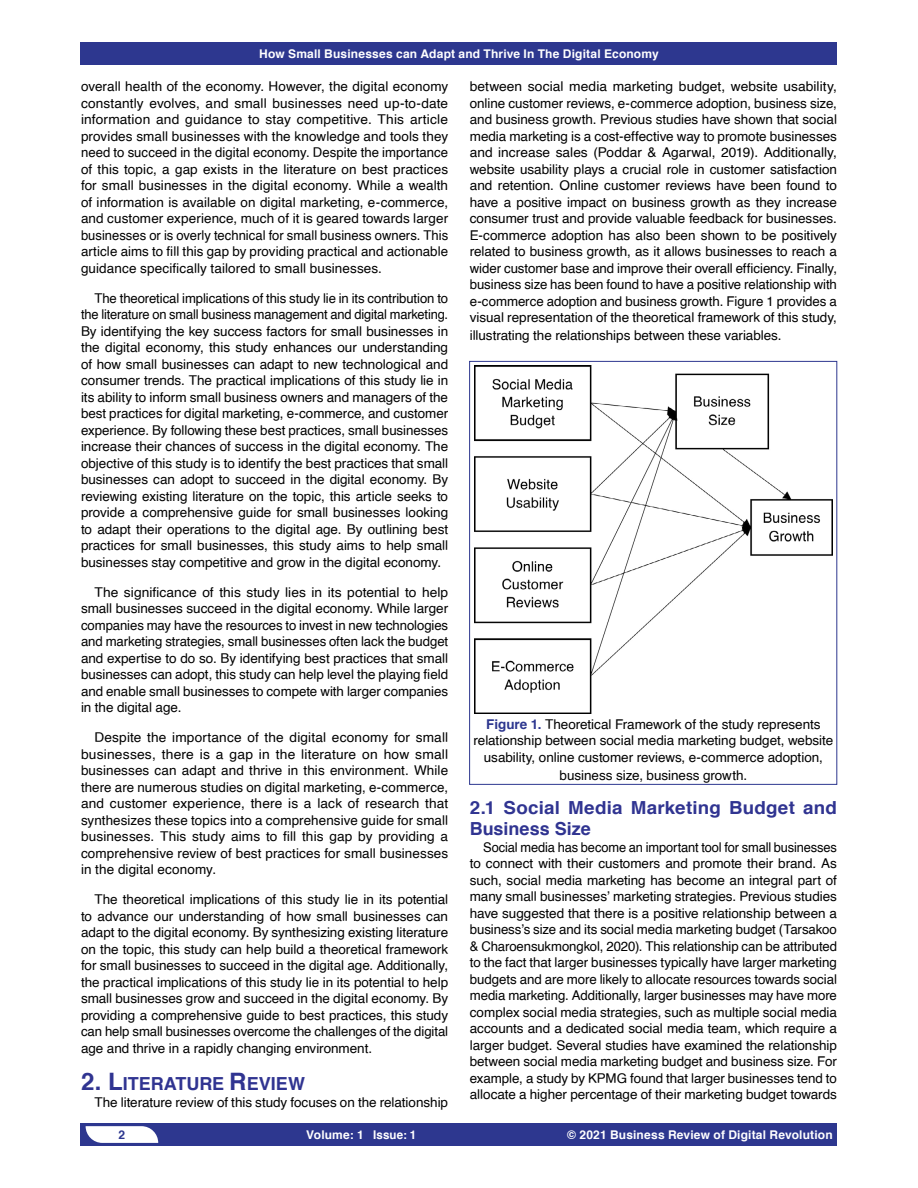
<style>
.page{position:relative;width:918px;height:1188px;background:#fff}
.page>*{position:absolute;margin:0;border:0;box-sizing:border-box;transform-origin:0 0}
.t1{font:700 18px/21px "Helvetica";letter-spacing:.005em;color:#303491;scale:1.04 1}
.t2{font:700 18px "Helvetica";letter-spacing:.005em;color:#303491}
.t3{font:13.5px/16.5px "Helvetica";letter-spacing:-.005em;color:#000;text-align:justify}
.t4{font:13.5px/16.5px "Helvetica";letter-spacing:-.005em;color:#000;text-align:justify;scale:.95 1}
.t5{font:700 12px "Helvetica";letter-spacing:.015em;color:#fff}
.t6{font:700 12px "Helvetica";color:#2d378f}
.s1{font-size:24px}
.s2{font-weight:700;color:#2d378f}
</style>
<div class="page">
<div style="left:81px;top:1123px;width:756px;height:23px;background:#2d378f"></div>
<div style="left:81px;top:42px;width:756px;height:23px;background:#2d378f"></div>
<img style="left:475px;top:365px;width:357px;height:349px">
<div style="left:469px;top:361px;width:368px;height:424px;border:1px solid #2d378f"></div>
<p class="t5" style="left:259px;top:44px;width:401px">How Small Businesses can Adapt and Thrive In The Digital Economy</p>
<p class="t3" style="left:81px;top:79px;width:369px">overall health of the economy. However, the digital economy constantly evolves, and small businesses need up-to-date information and guidance to stay competitive. This article provides small businesses with the knowledge and tools they need to succeed in the digital economy. Despite the importance of this topic, a gap exists in the literature on best practices for small businesses in the digital economy. While a wealth of information is available on digital marketing, e-commerce, and customer experience, much of it is geared towards larger businesses or is overly technical for small business owners. This article aims to fill this gap by providing practical and actionable guidance specifically tailored to small businesses.</p>
<p class="t3" style="left:81px;top:290px;width:369px;text-indent:14px">The theoretical implications of this study lie in its contribution to the literature on small business management and digital marketing.<br>By identifying the key success factors for small businesses in the digital economy, this study enhances our understanding of how small businesses can adapt to new technological and consumer trends. The practical implications of this study lie in its ability to inform small business owners and managers of the best practices for digital marketing, e-commerce, and customer experience. By following these best practices, small businesses increase their chances of success in the digital economy. The objective of this study is to identify the best practices that small businesses can adopt to succeed in the digital economy. By reviewing existing literature on the topic, this article seeks to provide a comprehensive guide for small businesses looking to adapt their operations to the digital age. By outlining best practices for small businesses, this study aims to help small businesses stay competitive and grow in the digital economy.</p>
<p class="t3" style="left:81px;top:584px;width:369px;text-indent:14px">The significance of this study lies in its potential to help small businesses succeed in the digital economy. While larger companies may have the resources to invest in new technologies and marketing strategies, small businesses often lack the budget and expertise to do so. By identifying best practices that small businesses can adopt, this study can help level the playing field and enable small businesses to compete with larger companies in the digital age.</p>
<p class="t3" style="left:81px;top:730px;width:369px;text-indent:14px">Despite the importance of the digital economy for small businesses, there is a gap in the literature on how small businesses can adapt and thrive in this environment. While there are numerous studies on digital marketing, e-commerce, and customer experience, there is a lack of research that synthesizes these topics into a comprehensive guide for small businesses. This study aims to fill this gap by providing a comprehensive review of best practices for small businesses in the digital economy.</p>
<p class="t3" style="left:81px;top:892px;width:369px;text-indent:14px">The theoretical implications of this study lie in its potential to advance our understanding of how small businesses can adapt to the digital economy. By synthesizing existing literature on the topic, this study can help build a theoretical framework for small businesses to succeed in the digital age. Additionally, the practical implications of this study lie in its potential to help small businesses grow and succeed in the digital economy. By providing a comprehensive guide to best practices, this study can help small businesses overcome the challenges of the digital age and thrive in a rapidly changing environment.</p>
<h1 class="t2" style="left:81px;top:1069px;width:226px"><span class="s1">2. L</span>ITERATURE <span class="s1">R</span>EVIEW</h1>
<p class="t3" style="left:94px;top:1094px;width:355px">The literature review of this study focuses on the relationship</p>
<p class="t3" style="left:470px;top:79px;width:369px">between social media marketing budget, website usability, online customer reviews, e-commerce adoption, business size, and business growth. Previous studies have shown that social media marketing is a cost-effective way to promote businesses and increase sales (Poddar &amp; Agarwal, 2019). Additionally, website usability plays a crucial role in customer satisfaction and retention. Online customer reviews have been found to have a positive impact on business growth as they increase consumer trust and provide valuable feedback for businesses.<br>E-commerce adoption has also been shown to be positively related to business growth, as it allows businesses to reach a wider customer base and improve their overall efficiency. Finally, business size has been found to have a positive relationship with e-commerce adoption and business growth. Figure 1 provides a visual representation of the theoretical framework of this study,</p>
<p class="t3" style="left:470px;top:328px;width:313px">illustrating the relationships between these variables.</p>
<p class="t3" style="left:474px;top:716px;width:361px;text-align:center"><span class="s2">Figure 1.</span> Theoretical Framework of the study represents relationship between social media marketing budget, website usability, online customer reviews, e-commerce adoption,</p>
<p class="t3" style="left:560px;top:767px;width:189px">business size, business growth.</p>
<h1 class="t1" style="left:470px;top:798px;width:355px">2.1 Social Media Marketing Budget and<br>Business Size</h1>
<p class="t4" style="left:470px;top:839px;width:388px;text-indent:14px">Social media has become an important tool for small businesses to connect with their customers and promote their brand. As such, social media marketing has become an integral part of many small businesses’ marketing strategies. Previous studies have suggested that there is a positive relationship between a business’s size and its social media marketing budget (Tarsakoo &amp; Charoensukmongkol, 2020). This relationship can be attributed to the fact that larger businesses typically have larger marketing budgets and are more likely to allocate resources towards social media marketing. Additionally, larger businesses may have more complex social media strategies, such as multiple social media accounts and a dedicated social media team, which require a larger budget. Several studies have examined the relationship between social media marketing budget and business size. For example, a study by KPMG found that larger businesses tend to allocate a higher percentage of their marketing budget towards</p>
<p class="t6" style="left:119px;top:1125px;width:8px">2</p>
<p class="t5" style="left:306px;top:1125px;width:111px">Volume: 1 Issue: 1</p>
<p class="t5" style="left:567px;top:1125px;width:267px">© 2021 Business Review of Digital Revolution</p>
</div>
